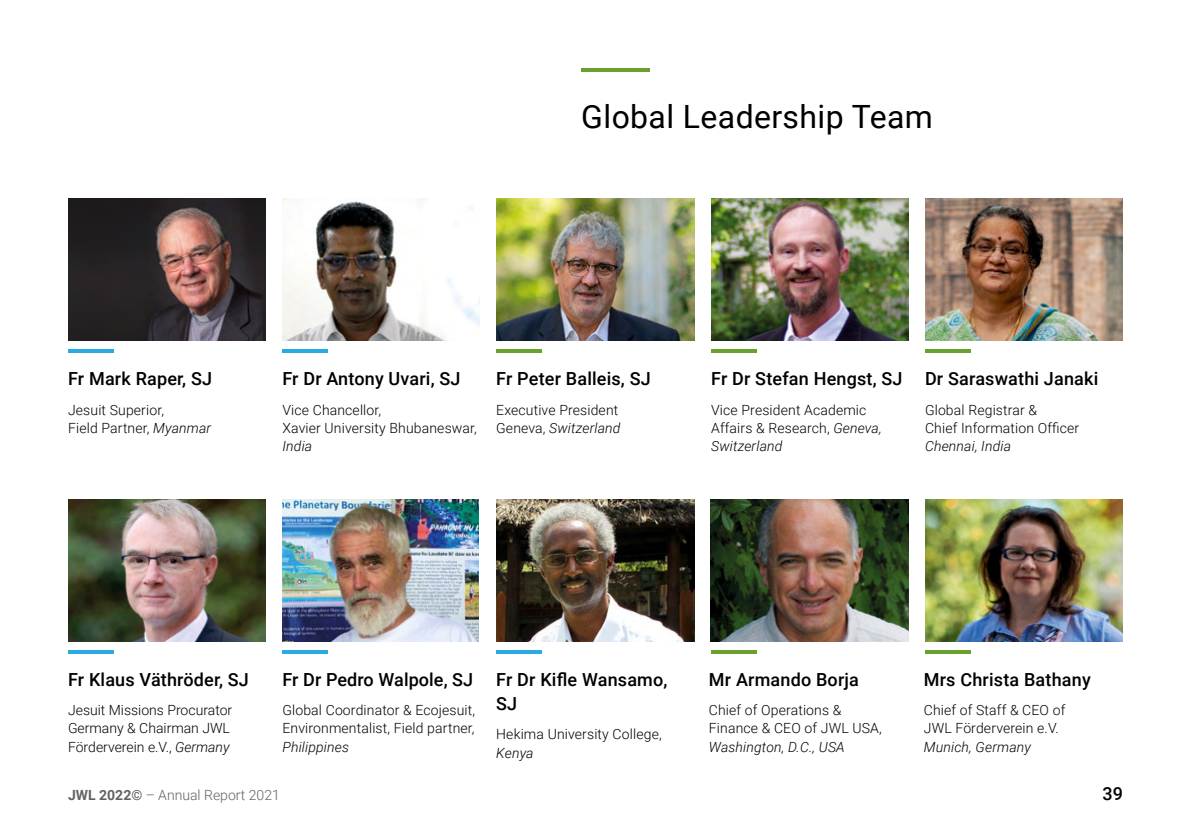
<style>
.page{position:relative;width:1191px;height:840px;background:#fff}
.page>*{position:absolute;margin:0;border:0;box-sizing:border-box;transform-origin:0 0}
.t1{font:32px "Roboto";letter-spacing:.01em;color:#000}
.t2{font:500 18px/24px "Roboto";letter-spacing:.01em;color:#000}
.t3{font:300 14px/18px "Roboto";letter-spacing:.01em;color:#000}
.t4{font:italic 300 14px "Roboto";letter-spacing:.01em;color:#000}
.t5{font:300 14px "Roboto";color:#626261}
.s1{font-style:italic}
.s2{font-weight:700}
</style>
<div class="page">
<svg style="left:68px;top:650px;width:45px;height:3px"></svg>
<hr style="left:282px;top:349px;width:46px;height:4px;background:#28abe2">
<hr style="left:68px;top:349px;width:45px;height:4px;background:#28abe2">
<svg style="left:497px;top:650px;width:45px;height:3px"></svg>
<svg style="left:282px;top:650px;width:46px;height:3px"></svg>
<hr style="left:496px;top:349px;width:45px;height:4px;background:#68a12e">
<hr style="left:711px;top:349px;width:45px;height:4px;background:#68a12e">
<hr style="left:925px;top:349px;width:45px;height:4px;background:#68a12e">
<svg style="left:711px;top:650px;width:45px;height:3px"></svg>
<svg style="left:925px;top:650px;width:45px;height:3px"></svg>
<hr style="left:581px;top:68px;width:68px;height:4px;background:#68a12e">
<img style="left:496px;top:198px;width:198px;height:142px">
<img style="left:711px;top:198px;width:197px;height:142px">
<img style="left:925px;top:198px;width:198px;height:142px">
<img style="left:282px;top:198px;width:198px;height:142px">
<img style="left:68px;top:499px;width:197px;height:142px">
<img style="left:68px;top:198px;width:197px;height:142px">
<img style="left:497px;top:499px;width:197px;height:142px">
<img style="left:282px;top:499px;width:196px;height:142px">
<img style="left:711px;top:499px;width:197px;height:142px">
<img style="left:925px;top:499px;width:197px;height:142px">
<h1 class="t1" style="left:581px;top:103px;width:353px">Global Leadership Team</h1>
<p class="t2" style="left:68px;top:368px;width:145px">Fr Mark Raper, SJ</p>
<p class="t3" style="left:68px;top:401px;width:145px">Jesuit Superior,<br>Field Partner, <span class="s1">Myanmar</span></p>
<p class="t2" style="left:282px;top:368px;width:180px">Fr Dr Antony Uvari, SJ</p>
<p class="t3" style="left:282px;top:401px;width:196px">Vice Chancellor,<br>Xavier University Bhubaneswar,</p>
<p class="t4" style="left:282px;top:439px;width:31px">India</p>
<p class="t2" style="left:496px;top:368px;width:156px">Fr Peter Balleis, SJ</p>
<p class="t3" style="left:496px;top:401px;width:126px">Executive President<br>Geneva, <span class="s1">Switzerland</span></p>
<p class="t2" style="left:711px;top:368px;width:193px">Fr Dr Stefan Hengst, SJ</p>
<p class="t3" style="left:711px;top:401px;width:172px">Vice President Academic<br>Affairs &amp; Research, <span class="s1">Geneva,<br>Switzerland</span></p>
<p class="t2" style="left:925px;top:368px;width:175px">Dr Saraswathi Janaki</p>
<p class="t3" style="left:925px;top:401px;width:156px">Global Registrar &amp;<br>Chief Information Officer</p>
<p class="t4" style="left:925px;top:439px;width:88px">Chennai, India</p>
<p class="t2" style="left:68px;top:668px;width:182px">Fr Klaus Väthröder, SJ</p>
<p class="t3" style="left:68px;top:702px;width:166px">Jesuit Missions Procurator<br>Germany &amp; Chairman JWL<br>Förderverein e.V., <span class="s1">Germany</span></p>
<p class="t2" style="left:282px;top:668px;width:192px">Fr Dr Pedro Walpole, SJ</p>
<p class="t3" style="left:282px;top:702px;width:194px">Global Coordinator &amp; Ecojesuit,<br>Environmentalist, Field partner,</p>
<p class="t4" style="left:282px;top:739px;width:68px">Philippines</p>
<p class="t2" style="left:496px;top:666px;width:173px">Fr Dr Kifle Wansamo,<br>SJ</p>
<p class="t3" style="left:496px;top:726px;width:167px">Hekima University College,</p>
<p class="t4" style="left:496px;top:745px;width:39px">Kenya</p>
<p class="t2" style="left:709px;top:668px;width:152px">Mr Armando Borja</p>
<p class="t3" style="left:709px;top:702px;width:174px">Chief of Operations &amp;<br>Finance &amp; CEO of JWL USA,</p>
<p class="t4" style="left:709px;top:739px;width:137px">Washington, D.C., USA</p>
<p class="t2" style="left:924px;top:668px;width:168px">Mrs Christa Bathany</p>
<p class="t3" style="left:924px;top:702px;width:143px">Chief of Staff &amp; CEO of<br>JWL Förderverein e.V.</p>
<p class="t4" style="left:924px;top:739px;width:109px">Munich, Germany</p>
<p class="t5" style="left:68px;top:789px;width:213px"><span class="s2">JWL 2022©</span> – Annual Report 2021</p>
<p class="t2" style="left:1102px;top:782px;width:22px">39</p>
</div>
